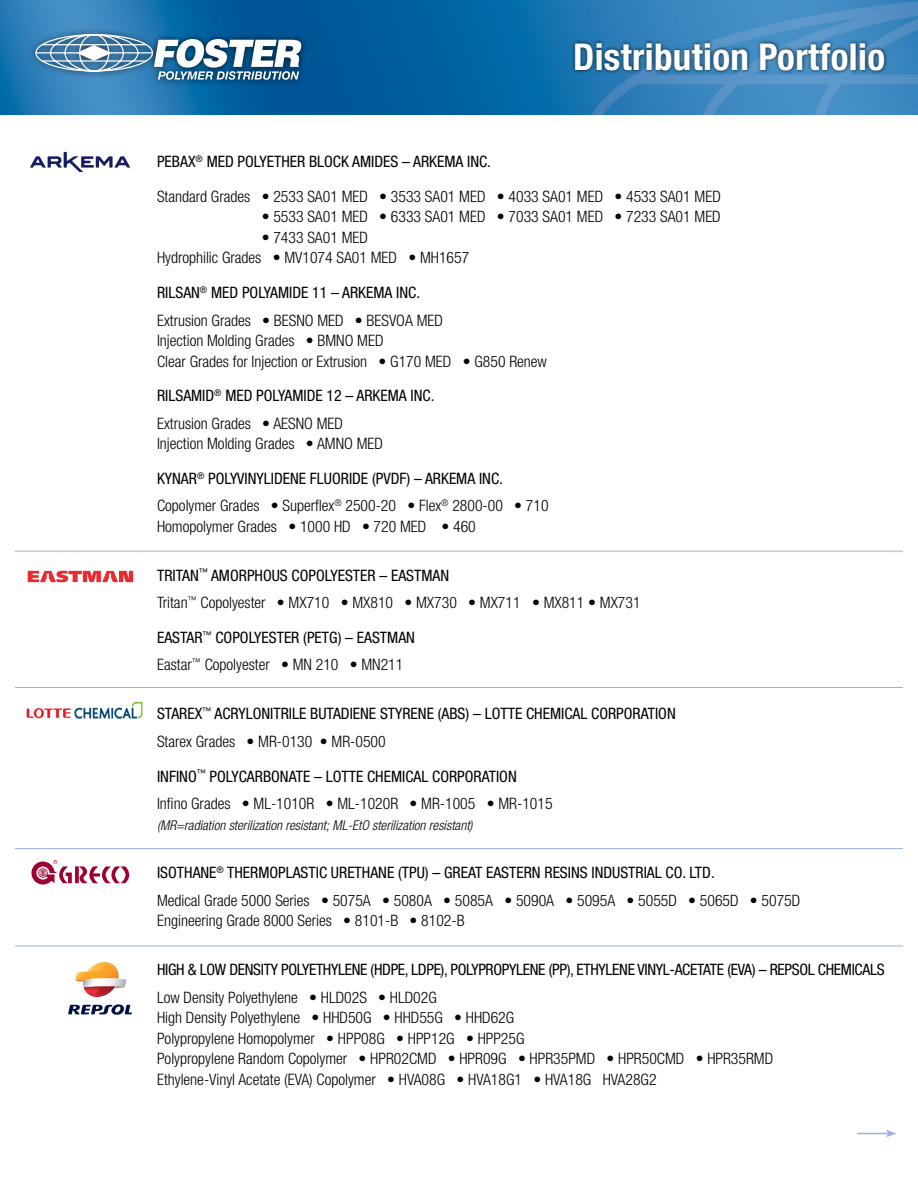
<style>
.page{position:relative;width:918px;height:1188px;background:#fff}
.page>*{position:absolute;margin:0;border:0;box-sizing:border-box;transform-origin:0 0}
.t1{font:700 condensed 37.05px "Helvetica Neue";letter-spacing:.01em;color:#fff}
.t2{font:300 condensed 15.75px/20.4px "Helvetica Neue";color:#000}
.t3{font:condensed 15.75px "Helvetica Neue";color:#000}
.t4{font:condensed 15.75px "Helvetica Neue";letter-spacing:-.02em;color:#000}
.t5{font:italic 300 condensed 13.5px "Helvetica Neue";color:#000}
.t6{font:500 4.8px/8.6px "New Gothic";color:#000;scale:1.1 1}
.t7{font:700 4.8px "New Gothic";color:#000;scale:1.1 1}
.s1{font-family:"Arial";font-weight:400}
.s2{font-weight:700}
</style>
<div class="page">
<img style="left:0;top:0;width:918px;height:114px">
<div style="left:571px;top:39px;width:317px;height:35px;background:#000;opacity:.75"></div>
<svg style="left:30px;top:152px;width:100px;height:20px"></svg>
<svg style="left:31px;top:860px;width:99px;height:25px"></svg>
<hr style="left:15px;top:551px;width:888px;height:1px;background:#9eade5">
<hr style="left:15px;top:687px;width:888px;height:1px;background:#9eade5">
<hr style="left:15px;top:848px;width:888px;height:1px;background:#9eade5">
<div style="left:29px;top:27px;width:279px;height:60px;background:#000;opacity:.75"></div>
<svg style="left:35px;top:34px;width:266px;height:46px"></svg>
<hr style="left:857px;top:1133px;width:31px;height:1px;background:#9eade5">
<svg style="left:886px;top:1130px;width:10px;height:7px"></svg>
<svg style="left:75px;top:962px;width:51px;height:35px"></svg>
<svg style="left:68px;top:1004px;width:64px;height:11px"></svg>
<svg style="left:28px;top:571px;width:105px;height:11px"></svg>
<hr style="left:15px;top:946px;width:888px;height:1px;background:#9eade5">
<img style="left:26px;top:701px;width:117px;height:18px">
<p class="t1" style="left:573px;top:34px;width:313px">Distribution Portfolio</p>
<p class="t3" style="left:157px;top:153px;width:335px">PEBAX<sup>®</sup> MED POLYETHER BLOCK AMIDES – ARKEMA INC.</p>
<p class="t2" style="left:157px;top:186px;width:565px">Standard Grades • 2533 SA01 MED • 3533 SA01 MED • 4033 SA01 MED • 4533 SA01 MED</p>
<p class="t2" style="left:262px;top:207px;width:461px">• 5533 SA01 MED • 6333 SA01 MED • 7033 SA01 MED • 7233 SA01 MED</p>
<p class="t2" style="left:262px;top:227px;width:108px">• 7433 SA01 MED</p>
<p class="t2" style="left:157px;top:247px;width:314px">Hydrophilic Grades • MV1074 SA01 MED • MH1657</p>
<p class="t3" style="left:157px;top:283px;width:265px">RILSAN<sup>®</sup> MED POLYAMIDE 11 – ARKEMA INC.</p>
<p class="t2" style="left:157px;top:310px;width:391px">Extrusion Grades • BESNO MED • BESVOA MED<br>Injection Molding Grades • BMNO MED<br>Clear Grades for Injection or Extrusion • G170 MED • G850 Renew</p>
<p class="t3" style="left:157px;top:386px;width:279px">RILSAMID<sup>®</sup> MED POLYAMIDE 12 – ARKEMA INC.</p>
<p class="t2" style="left:157px;top:413px;width:227px">Extrusion Grades • AESNO MED<br>Injection Molding Grades • AMNO MED</p>
<p class="t3" style="left:157px;top:469px;width:347px">KYNAR<sup>®</sup> POLYVINYLIDENE FLUORIDE (PVDF) – ARKEMA INC.</p>
<p class="t2" style="left:157px;top:496px;width:393px">Copolymer Grades • Superflex<sup>®</sup> 2500-20 • Flex<sup>®</sup> 2800-00 • 710<br>Homopolymer Grades • 1000 HD • 720 MED • 460</p>
<p class="t3" style="left:157px;top:566px;width:294px">TRITAN<sup>™</sup> AMORPHOUS COPOLYESTER – EASTMAN</p>
<p class="t2" style="left:157px;top:592px;width:485px">Tritan<sup>™</sup> Copolyester • MX710 • MX810 • MX730 • MX711 • MX811 • MX731</p>
<p class="t3" style="left:157px;top:628px;width:259px">EASTAR<sup>™</sup> COPOLYESTER (PETG) – EASTMAN</p>
<p class="t2" style="left:157px;top:655px;width:248px">Eastar<sup>™</sup> Copolyester • MN 210 • MN211</p>
<p class="t3" style="left:157px;top:705px;width:520px">STAREX<sup>™</sup> ACRYLONITRILE BUTADIENE STYRENE (ABS) – LOTTE CHEMICAL CORPORATION</p>
<p class="t2" style="left:157px;top:731px;width:230px">Starex Grades • MR-0130 • MR-0500</p>
<p class="t3" style="left:157px;top:767px;width:361px">INFINO<sup>™</sup> POLYCARBONATE – LOTTE CHEMICAL CORPORATION</p>
<p class="t2" style="left:157px;top:793px;width:397px">Infino Grades • ML-1010R • ML-1020R • MR-1005 • MR-1015</p>
<p class="t5" style="left:157px;top:817px;width:317px">(MR=radiation sterilization resistant; ML-EtO sterilization resistant)</p>
<p class="t3" style="left:157px;top:864px;width:559px">ISOTHANE<sup>®</sup> THERMOPLASTIC URETHANE (TPU) – GREAT EASTERN RESINS INDUSTRIAL CO. LTD.</p>
<p class="t2" style="left:157px;top:890px;width:645px">Medical Grade 5000 Series • 5075A • 5080A • 5085A • 5090A • 5095A • 5055D • 5065D • 5075D<br>Engineering Grade 8000 Series • 8101-B • 8102-B</p>
<p class="t4" style="left:157px;top:961px;width:729px">HIGH &amp; LOW DENSITY POLYETHYLENE (HDPE, LDPE), POLYPROPYLENE (PP), ETHYLENE VINYL-ACETATE (EVA) – REPSOL CHEMICALS</p>
<p class="t2" style="left:157px;top:987px;width:618px">Low Density Polyethylene • HLD02S • HLD02G<br>High Density Polyethylene • HHD50G • HHD55G • HHD62G<br>Polypropylene Homopolymer • HPP08G • HPP12G • HPP25G<br>Polypropylene Random Copolymer • HPR02CMD • HPR09G • HPR35PMD • HPR50CMD • HPR35RMD Ethylene-Vinyl Acetate (EVA) Copolymer • HVA08G • HVA18G1 • HVA18G HVA28G2</p>
<p class="t7" style="left:154px;top:715px;width:25px">色彩意義︰</p>
<p class="t6" style="left:151px;top:732px;width:106px">集團標誌有形象標誌色彩的運用訂定規範，以便在不同的情況下使用。</p>
<p class="t6" style="left:154px;top:766px;width:72px;text-indent:-3px"><span class="s1">C.</span><span class="s2">集團單色使用規範<br></span>標誌於單色或反白時的表現方式。</p>
</div>
